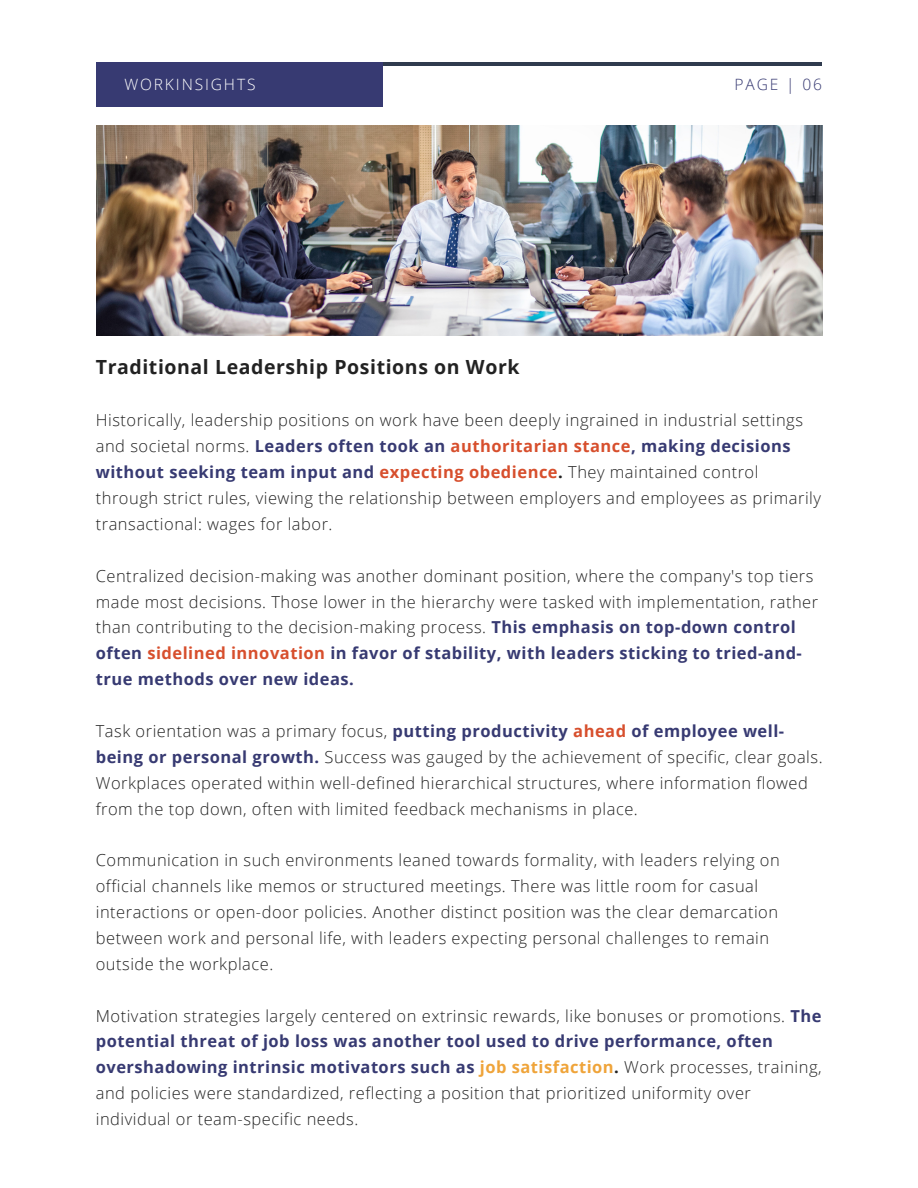
<style>
.page{position:relative;width:918px;height:1188px;background:#fff}
.page>*{position:absolute;margin:0;border:0;box-sizing:border-box;transform-origin:0 0}
.t1{font:700 19.5px "Open Sans";letter-spacing:.03em;color:#222}
.t2{font:300 16.5px/25.8px "Open Sans";letter-spacing:.03em;color:#222}
.t3{font:300 15.6px "Open Sans";letter-spacing:.12em;color:#fff}
.t4{font:300 15.6px "Open Sans";letter-spacing:.12em;color:#373a72}
.s1{font-weight:700;color:#373a72}
.s2{font-weight:700;color:#d74f2d}
.s3{font-weight:700}
.s4{font-weight:700;color:#efa43a}
</style>
<div class="page">
<hr style="left:96px;top:62px;width:726px;height:4px;background:#303b4e">
<div style="left:96px;top:62px;width:287px;height:44px;background:#373a72"></div>
<img style="left:96px;top:125px;width:726px;height:211px">
<p class="t3" style="left:124px;top:73px;width:133px">WORKINSIGHTS</p>
<p class="t4" style="left:735px;top:74px;width:89px">PAGE | 06</p>
<p class="t1" style="left:96px;top:353px;width:425px">Traditional Leadership Positions on Work</p>
<p class="t2" style="left:96px;top:407px;width:727px">Historically, leadership positions on work have been deeply ingrained in industrial settings and societal norms. <span class="s1">Leaders often took an</span> <span class="s2">authoritarian stance</span><span class="s1">, making decisions without seeking team input and</span> <span class="s2">expecting obedience</span><span class="s3">.</span> They maintained control through strict rules, viewing the relationship between employers and employees as primarily transactional: wages for labor.</p>
<p class="t2" style="left:96px;top:562px;width:724px">Centralized decision-making was another dominant position, where the company's top tiers made most decisions. Those lower in the hierarchy were tasked with implementation, rather than contributing to the decision-making process. <span class="s1">This emphasis on top-down control often</span> <span class="s2">sidelined innovation</span> <span class="s1">in favor of stability, with leaders sticking to tried-and&shy;true methods over new ideas.</span></p>
<p class="t2" style="left:96px;top:718px;width:728px">Task orientation was a primary focus, <span class="s1">putting productivity</span> <span class="s2">ahead</span> <span class="s1">of employee well&shy;being or personal growth.</span> Success was gauged by the achievement of specific, clear goals.<br>Workplaces operated within well-defined hierarchical structures, where information flowed from the top down, often with limited feedback mechanisms in place.</p>
<p class="t2" style="left:96px;top:847px;width:685px">Communication in such environments leaned towards formality, with leaders relying on official channels like memos or structured meetings. There was little room for casual interactions or open-door policies. Another distinct position was the clear demarcation between work and personal life, with leaders expecting personal challenges to remain outside the workplace.</p>
<p class="t2" style="left:96px;top:1002px;width:727px">Motivation strategies largely centered on extrinsic rewards, like bonuses or promotions. <span class="s1">The potential threat of job loss was another tool used to drive performance, often overshadowing intrinsic motivators such as</span> <span class="s4">job satisfaction</span><span class="s3">.</span> Work processes, training, and policies were standardized, reflecting a position that prioritized uniformity over individual or team-specific needs.</p>
</div>
